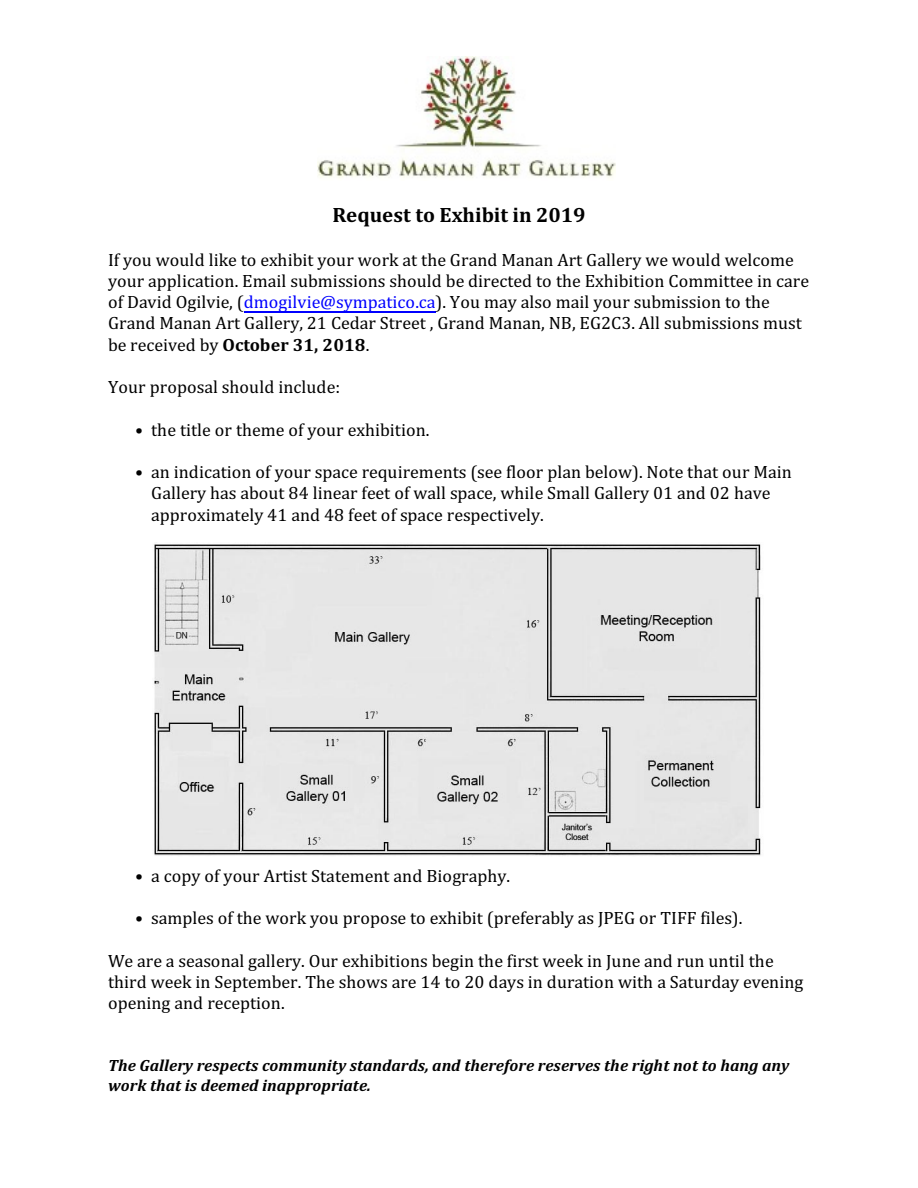
<style>
.page{position:relative;width:918px;height:1188px;background:#fff}
.page>*{position:absolute;margin:0;border:0;box-sizing:border-box;transform-origin:0 0}
.t1{font:700 21px "Cambria";letter-spacing:-.005em;color:#000}
.t2{font:18px/21.3px "Cambria";color:#000}
.t3{font:italic 700 16.5px/19.5px "Cambria";color:#000}
.s1{color:#00f}
.s2{font-weight:700}
</style>
<div class="page">
<img style="left:318px;top:56px;width:297px;height:122px">
<img style="left:154px;top:544px;width:607px;height:312px">
<hr style="left:244px;top:311px;width:192px;height:1px;background:#00f">
<p class="t1" style="left:333px;top:206px;width:254px">Request to Exhibit in 2019</p>
<p class="t2" style="left:108px;top:250px;width:703px">If you would like to exhibit your work at the Grand Manan Art Gallery we would welcome your application. Email submissions should be directed to the Exhibition Committee in care of David Ogilvie, (<span class="s1">dmogilvie@sympatico.ca</span>). You may also mail your submission to the Grand Manan Art Gallery, 21 Cedar Street , Grand Manan, NB, EG2C3. All submissions must be received by <span class="s2">October 31, 2018</span>.</p>
<p class="t2" style="left:108px;top:377px;width:234px">Your proposal should include:</p>
<p class="t2" style="left:135px;top:420px;width:296px">• the title or theme of your exhibition.</p>
<p class="t2" style="left:151px;top:462px;width:642px;text-indent:-16px">• an indication of your space requirements (see floor plan below). Note that our Main<br>Gallery has about 84 linear feet of wall space, while Small Gallery 01 and 02 have approximately 41 and 48 feet of space respectively.</p>
<p class="t2" style="left:135px;top:866px;width:377px">• a copy of your Artist Statement and Biography.</p>
<p class="t2" style="left:135px;top:908px;width:609px">• samples of the work you propose to exhibit (preferably as JPEG or TIFF files).</p>
<p class="t2" style="left:108px;top:951px;width:697px">We are a seasonal gallery. Our exhibitions begin the first week in June and run until the third week in September. The shows are 14 to 20 days in duration with a Saturday evening opening and reception.</p>
<p class="t3" style="left:108px;top:1057px;width:683px">The Gallery respects community standards, and therefore reserves the right not to hang any work that is deemed inappropriate.</p>
</div>
